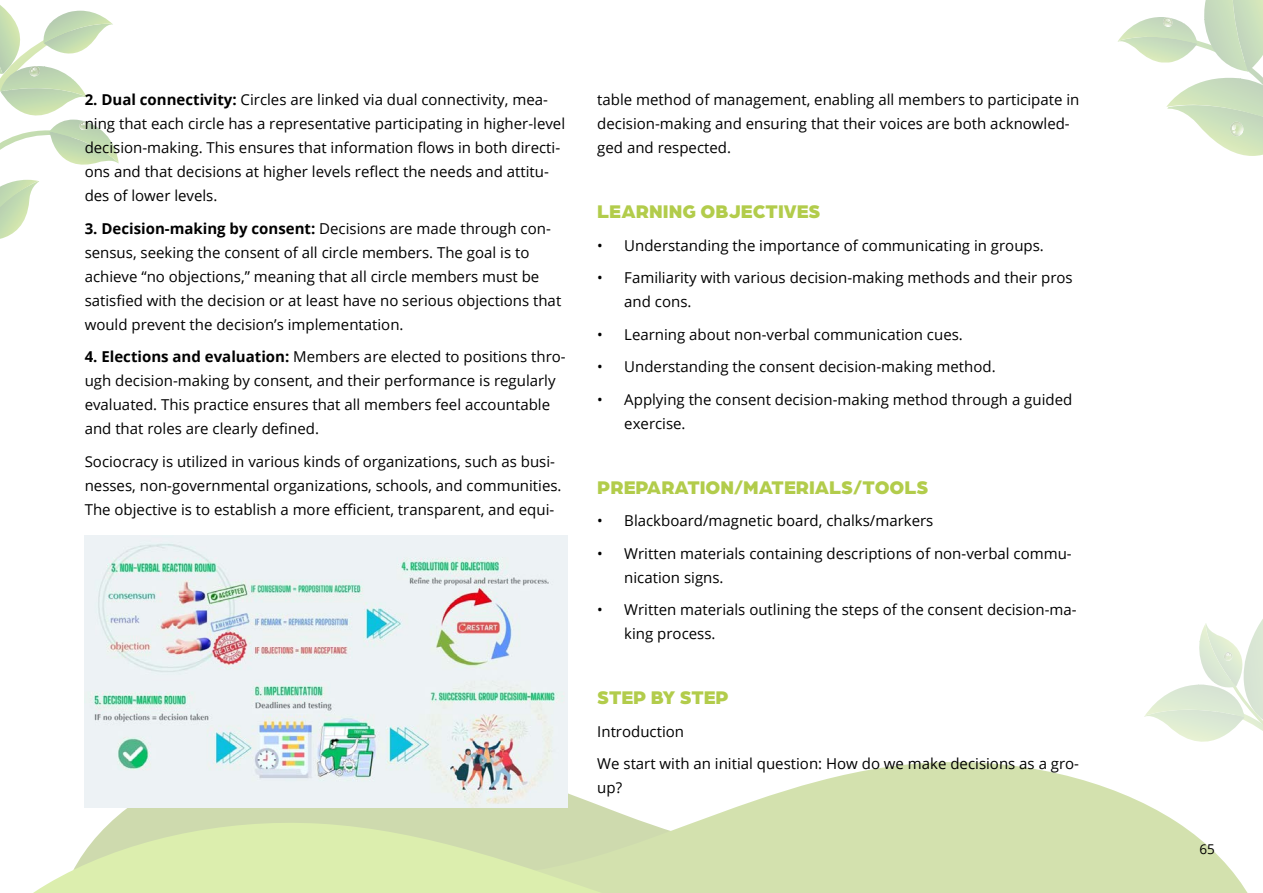
<style>
.page{position:relative;width:1263px;height:893px;background:#fff}
.page>*{position:absolute;margin:0;border:0;box-sizing:border-box;transform-origin:0 0}
.t1{font:900 19.5px "Arboria";color:#b2cc4b}
.t2{font:15px/24px "Open Sans";color:#000}
.t3{font:13.5px "Open Sans";color:#000}
.s1{font-weight:700}
</style>
<div class="page">
<svg style="left:1118px;top:0;width:145px;height:156px"></svg>
<svg style="left:0;top:5px;width:119px;height:234px"></svg>
<svg style="left:84px;top:757px;width:1086px;height:61px;fill:#d3e1ae"></svg>
<svg style="left:33px;top:818px;width:1215px;height:75px;background:#d7e5b3"></svg>
<svg style="left:1144px;top:619px;width:119px;height:197px"></svg>
<img style="left:85px;top:536px;width:482px;height:271px">
<p class="t2" style="left:85px;top:87px;width:482px"><span class="s1">2. Dual connectivity:</span> Circles are linked via dual connectivity, mea&shy;ning that each circle has a representative participating in higher-level decision-making. This ensures that information flows in both directi&shy;ons and that decisions at higher levels reflect the needs and attitu&shy;des of lower levels.</p>
<p class="t2" style="left:85px;top:216px;width:478px"><span class="s1">3. Decision-making by consent:</span> Decisions are made through con&shy;sensus, seeking the consent of all circle members. The goal is to achieve “no objections,” meaning that all circle members must be satisfied with the decision or at least have no serious objections that would prevent the decision’s implementation.</p>
<p class="t2" style="left:85px;top:344px;width:482px"><span class="s1">4. Elections and evaluation:</span> Members are elected to positions thro&shy;ugh decision-making by consent, and their performance is regularly evaluated. This practice ensures that all members feel accountable and that roles are clearly defined.</p>
<p class="t2" style="left:85px;top:449px;width:478px">Sociocracy is utilized in various kinds of organizations, such as busi&shy;nesses, non-governmental organizations, schools, and communities.<br>The objective is to establish a more efficient, transparent, and equi-</p>
<p class="t2" style="left:597px;top:87px;width:484px">table method of management, enabling all members to participate in decision-making and ensuring that their voices are both acknowled&shy;ged and respected.</p>
<h1 class="t1" style="left:597px;top:197px;width:225px">LEARNING OBJECTIVES</h1>
<p class="t2" style="left:597px;top:233px;width:448px">• Understanding the importance of communicating in groups.</p>
<p class="t2" style="left:624px;top:265px;width:450px;text-indent:-27px">• Familiarity with various decision-making methods and their pros and cons.</p>
<p class="t2" style="left:597px;top:322px;width:367px">• Learning about non-verbal communication cues.</p>
<p class="t2" style="left:597px;top:354px;width:400px">• Understanding the consent decision-making method.</p>
<p class="t2" style="left:624px;top:387px;width:449px;text-indent:-27px">• Applying the consent decision-making method through a guided exercise.</p>
<h1 class="t1" style="left:597px;top:473px;width:333px">PREPARATION/MATERIALS/TOOLS</h1>
<p class="t2" style="left:597px;top:508px;width:338px">• Blackboard/magnetic board, chalks/markers</p>
<p class="t2" style="left:624px;top:541px;width:449px;text-indent:-27px">• Written materials containing descriptions of non-verbal commu&shy;nication signs.</p>
<p class="t2" style="left:624px;top:597px;width:454px;text-indent:-27px">• Written materials outlining the steps of the consent decision-ma&shy;king process.</p>
<h1 class="t1" style="left:597px;top:684px;width:133px">STEP BY STEP</h1>
<p class="t2" style="left:597px;top:714px;width:483px;line-height:32.5px">Introduction<br>We start with an initial question: How do we make decisions as a gro-</p>
<p class="t2" style="left:597px;top:775px;width:26px">up?</p>
<p class="t3" style="left:1199px;top:839px;width:17px">65</p>
</div>
